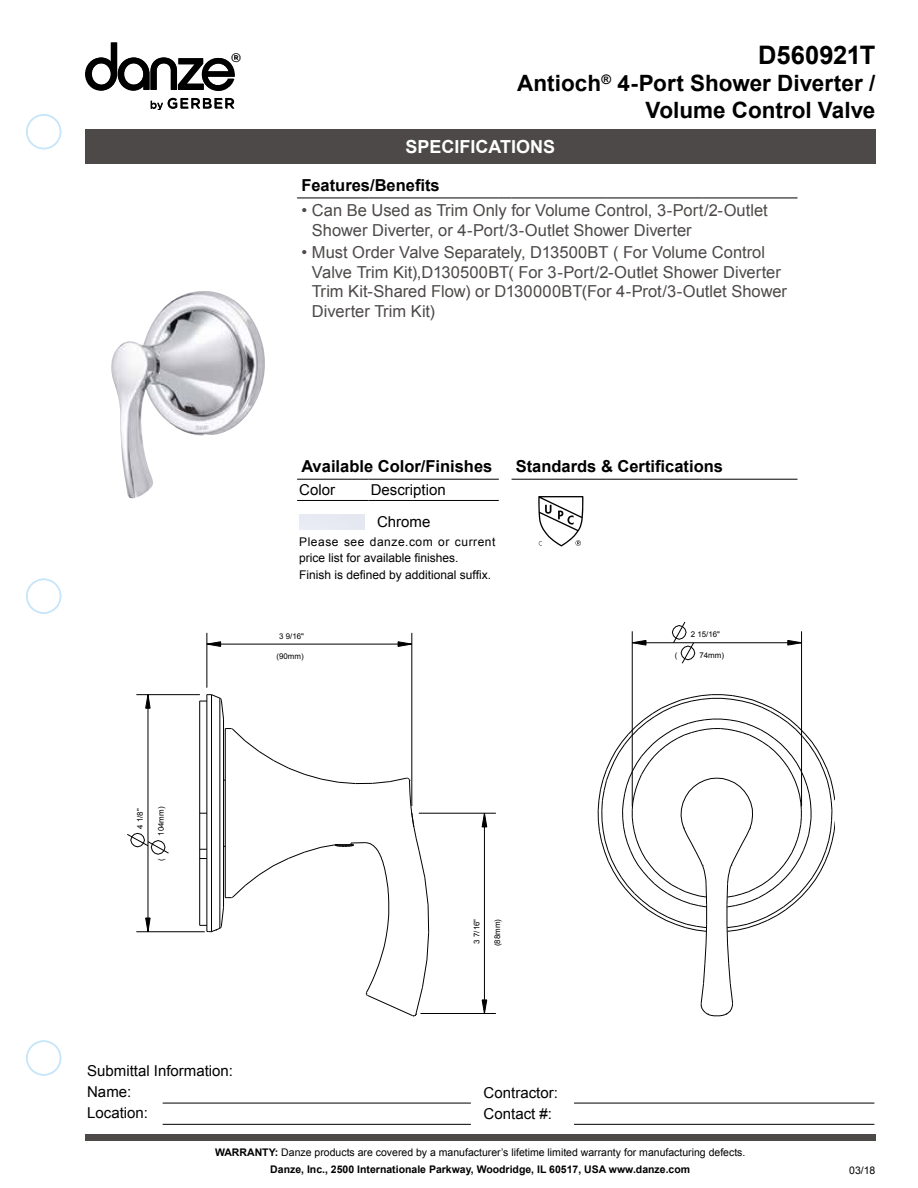
<style>
.page{position:relative;width:918px;height:1188px;background:#fff}
.page>*{position:absolute;margin:0;border:0;box-sizing:border-box;transform-origin:0 0}
.t1{font:700 25.5px "Arial";letter-spacing:-.01em;color:#000}
.t2{font:700 22.5px/27px "Arial";color:#000;text-align:right}
.t3{font:700 18px "Arial";color:#fff}
.t4{font:16.5px/19.8px "Arial";color:#4c4948}
.t5{font:700 16.5px "Arial";color:#000}
.t6{font:15px/21.3px "Arial";color:#000}
.t7{font:12px/16.5px "Arial";color:#000}
.t8{font:10.5px/16.5px "Arial";color:#000;text-align:center}
.t9{font:7.95px "Arial";color:#000}
.s1{font-weight:700}
</style>
<div class="page">
<div style="left:26px;top:114px;width:35px;height:35px;border:2px solid #c7e6f9;border-radius:50%"></div>
<div style="left:26px;top:1040px;width:35px;height:36px;border:2px solid #c7e6f9;border-radius:50%"></div>
<div style="left:26px;top:579px;width:35px;height:35px;border:2px solid #c7e6f9;border-radius:50%"></div>
<div style="left:85px;top:130px;width:790px;height:34px;background:#4c4948"></div>
<div style="left:85px;top:1135px;width:790px;height:6px;background:#4c4948"></div>
<hr style="left:163px;top:1103px;width:308px;height:1px;background:#000">
<hr style="left:574px;top:1103px;width:300px;height:1px;background:#000">
<hr style="left:163px;top:1124px;width:308px;height:1px;background:#000">
<hr style="left:574px;top:1124px;width:300px;height:1px;background:#000">
<svg style="left:151px;top:98px;width:83px;height:12px"></svg>
<svg style="left:85px;top:43px;width:156px;height:48px"></svg>
<svg style="left:127px;top:833px;width:42px;height:22px"></svg>
<svg style="left:145px;top:695px;width:6px;height:14px"></svg>
<svg style="left:145px;top:918px;width:6px;height:13px"></svg>
<svg style="left:482px;top:1000px;width:5px;height:13px"></svg>
<svg style="left:482px;top:814px;width:5px;height:13px"></svg>
<svg style="left:206px;top:641px;width:15px;height:6px"></svg>
<svg style="left:398px;top:641px;width:14px;height:6px"></svg>
<svg style="left:672px;top:621px;width:23px;height:43px"></svg>
<svg style="left:633px;top:640px;width:13px;height:6px"></svg>
<svg style="left:787px;top:640px;width:14px;height:6px"></svg>
<hr style="left:632px;top:631px;width:1px;height:175px;background:#000">
<hr style="left:632px;top:642px;width:170px;height:1px;background:#000">
<hr style="left:801px;top:631px;width:1px;height:175px;background:#000">
<hr style="left:421px;top:1013px;width:75px;height:1px;background:#000">
<hr style="left:136px;top:931px;width:69px;height:1px;background:#000">
<hr style="left:419px;top:813px;width:77px;height:1px;background:#000">
<hr style="left:148px;top:695px;width:1px;height:237px;background:#000">
<hr style="left:136px;top:694px;width:64px;height:1px;background:#000">
<hr style="left:207px;top:633px;width:1px;height:55px;background:#000">
<hr style="left:207px;top:644px;width:205px;height:1px;background:#000">
<hr style="left:412px;top:633px;width:1px;height:173px;background:#000">
<hr style="left:484px;top:813px;width:1px;height:200px;background:#000">
<hr style="left:199px;top:701px;width:1px;height:224px;background:#000">
<hr style="left:207px;top:695px;width:1px;height:236px;background:#000">
<hr style="left:211px;top:695px;width:1px;height:237px;background:#000">
<hr style="left:220px;top:698px;width:1px;height:230px;background:#000">
<hr style="left:223px;top:719px;width:1px;height:188px;background:#000">
<svg style="left:598px;top:694px;width:237px;height:323px"></svg>
<svg style="left:200px;top:694px;width:24px;height:26px"></svg>
<svg style="left:200px;top:728px;width:229px;height:289px"></svg>
<hr style="left:297px;top:198px;width:72px;height:1px;background:#000">
<hr style="left:369px;top:198px;width:130px;height:1px;background:#000">
<svg style="left:499px;top:198px;width:13px;height:1px"></svg>
<hr style="left:512px;top:198px;width:95px;height:1px;background:#000">
<hr style="left:607px;top:198px;width:95px;height:1px;background:#000">
<hr style="left:702px;top:198px;width:96px;height:1px;background:#000">
<hr style="left:512px;top:479px;width:95px;height:1px;background:#000">
<hr style="left:607px;top:479px;width:95px;height:1px;background:#000">
<hr style="left:702px;top:479px;width:96px;height:1px;background:#000">
<hr style="left:297px;top:479px;width:72px;height:1px;background:#000">
<hr style="left:369px;top:479px;width:130px;height:1px;background:#000">
<hr style="left:297px;top:500px;width:72px;height:1px;background:#000">
<hr style="left:369px;top:500px;width:130px;height:1px;background:#000">
<img style="left:111px;top:291px;width:154px;height:207px">
<svg style="left:538px;top:496px;width:46px;height:50px"></svg>
<h1 class="t1" style="left:758px;top:39px;width:119px">D560921T</h1>
<h2 class="t2" style="left:517px;top:71px;width:360px">Antioch<sup>®</sup> 4-Port Shower Diverter /<br>Volume Control Valve</h2>
<p class="t3" style="left:405px;top:135px;width:151px">SPECIFICATIONS</p>
<p class="t5" style="left:301px;top:174px;width:140px">Features/Benefits</p>
<p class="t4" style="left:312px;top:201px;width:457px;text-indent:-11px">• Can Be Used as Trim Only for Volume Control, 3-Port/2-Outlet<br>Shower Diverter, or 4-Port/3-Outlet Shower Diverter</p>
<p class="t4" style="left:312px;top:242px;width:477px;text-indent:-11px">• Must Order Valve Separately, D13500BT ( For Volume Control Valve Trim Kit),D130500BT( For 3-Port/2-Outlet Shower Diverter Trim Kit-Shared Flow) or D130000BT(For 4-Prot/3-Outlet Shower Diverter Trim Kit)</p>
<p class="t5" style="left:301px;top:455px;width:193px">Available Color/Finishes</p>
<p class="t5" style="left:516px;top:455px;width:209px">Standards &amp; Certifications</p>
<p class="t6" style="left:299px;top:479px;width:37px">Color</p>
<p class="t6" style="left:371px;top:474px;width:77px;line-height:32px;text-align:center">Description<br>Chrome</p>
<p class="t7" style="left:299px;top:534px;width:198px">Please see danze.com or current price list for available finishes.<br>Finish is defined by additional suffix.</p>
<p class="t9" style="left:135px;top:829px;width:22px;rotate:-90deg">4 1/8"</p>
<p class="t9" style="left:156px;top:836px;width:31px;rotate:-90deg">104mm)</p>
<p class="t9" style="left:156px;top:861px;width:4px;rotate:-90deg">(</p>
<p class="t9" style="left:279px;top:631px;width:26px">3 9/16"</p>
<p class="t9" style="left:276px;top:651px;width:29px">(90mm)</p>
<p class="t6" style="left:87px;top:1060px;width:147px">Submittal Information:<br>Name:</p>
<p class="t9" style="left:472px;top:944px;width:26px;rotate:-90deg">3 7/16"</p>
<p class="t9" style="left:492px;top:946px;width:29px;rotate:-90deg">(88mm)</p>
<p class="t6" style="left:484px;top:1082px;width:76px">Contractor:</p>
<p class="t6" style="left:87px;top:1102px;width:62px">Location:</p>
<p class="t6" style="left:484px;top:1103px;width:70px">Contact #:</p>
<p class="t9" style="left:691px;top:629px;width:31px">2 15/16"</p>
<p class="t9" style="left:675px;top:650px;width:4px">(</p>
<p class="t9" style="left:699px;top:650px;width:26px">74mm)</p>
<p class="t8" style="left:215px;top:1144px;width:532px"><span class="s1">WARRANTY:</span> Danze products are covered by a manufacturer’s lifetime limited warranty for manufacturing defects.<br><span class="s1">Danze, Inc., 2500 Internationale Parkway, Woodridge, IL 60517, USA www.danze.com</span></p>
<p class="t8" style="left:849px;top:1162px;width:28px">03/18</p>
</div>
